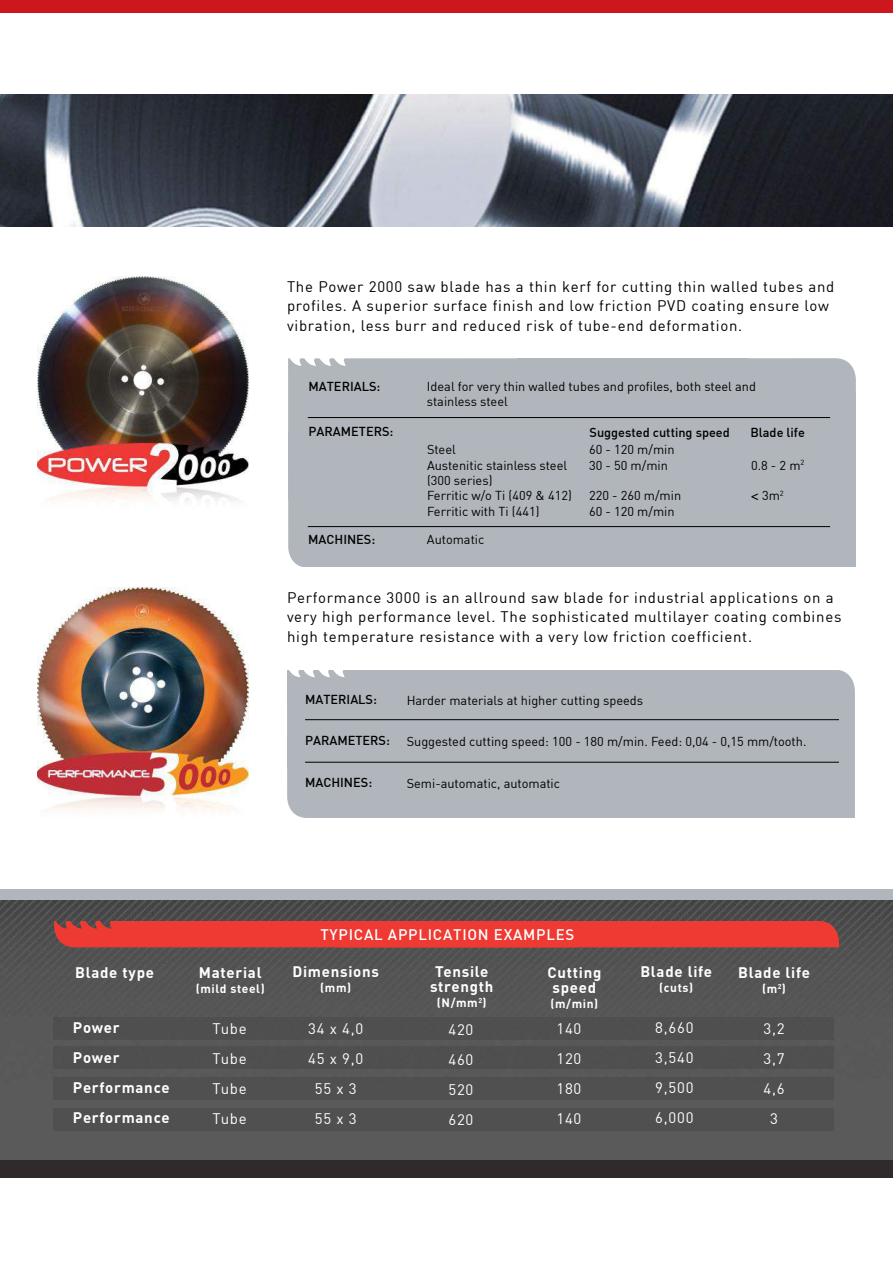
<style>
.page{position:relative;width:893px;height:1263px;background:#fff}
.page>*{position:absolute;margin:0;border:0;box-sizing:border-box;transform-origin:0 0}
.t1{font:15px/19.5px "DIN";letter-spacing:.05em;color:#000}
.t2{font:700 15px/30px "DIN Pro";letter-spacing:.05em;color:#fff;text-align:center}
.t3{font:15px/30px "DIN";letter-spacing:.05em;color:#fff;text-align:justify}
.t4{font:500 15px "DIN";letter-spacing:.05em;color:#fff}
.t5{font:12.75px/15.3px "DIN";color:#000}
.t6{font:500 12.75px "DIN";color:#000}
.t7{font:700 12px "DIN Pro";letter-spacing:.05em;color:#fff}
.s1{font-family:"Helvetica S"}
</style>
<div class="page">
<img style="left:0;top:899px;width:893px;height:261px">
<div style="left:0;top:1160px;width:893px;height:17px;background:#302a2b"></div>
<div style="left:0;top:889px;width:893px;height:10px;background:#b0b6bb"></div>
<div style="left:0;top:0;width:893px;height:12px;background:#cd171e"></div>
<div style="left:54px;top:1108px;width:780px;height:22px;background:#505050"></div>
<div style="left:54px;top:1077px;width:780px;height:23px;background:#505050"></div>
<div style="left:54px;top:1047px;width:780px;height:22px;background:#4f4f4f"></div>
<div style="left:54px;top:921px;width:785px;height:26px;background:#ee3a33"></div>
<div style="left:54px;top:1017px;width:780px;height:22px;background:#4f4f4f"></div>
<img style="left:0;top:95px;width:893px;height:131px">
<div style="left:287px;top:670px;width:568px;height:148px;background:#b0b6bb"></div>
<hr style="left:305px;top:719px;width:534px;height:1px;background:#000">
<hr style="left:305px;top:762px;width:534px;height:1px;background:#000">
<img style="left:37px;top:277px;width:211px;height:225px">
<img style="left:38px;top:588px;width:211px;height:224px">
<div style="left:541px;top:358px;width:76px;height:209px;background:#b0b6bb"></div>
<div style="left:617px;top:358px;width:239px;height:209px;background:#b0b6bb"></div>
<div style="left:288px;top:358px;width:253px;height:209px;background:#b0b6bb"></div>
<hr style="left:308px;top:417px;width:522px;height:1px;background:#000">
<hr style="left:308px;top:526px;width:522px;height:1px;background:#000">
<p class="t1" style="left:287px;top:276px;width:549px">The Power 2000 saw blade has a thin kerf for cutting thin walled tubes and profiles. A superior surface finish and low friction PVD coating ensure low vibration, less burr and reduced risk of tube-end deformation.</p>
<p class="t6" style="left:308px;top:378px;width:73px">MATERIALS:</p>
<p class="t6" style="left:308px;top:423px;width:86px">PARAMETERS:</p>
<p class="t5" style="left:427px;top:378px;width:331px">Ideal for very thin walled tubes and profiles, both steel and stainless steel</p>
<p class="t6" style="left:589px;top:424px;width:142px">SUGGESTED CUTTING SPEED</p>
<p class="t6" style="left:750px;top:424px;width:56px">BLADE LIFE</p>
<p class="t5" style="left:427px;top:442px;width:30px">Steel</p>
<p class="t5" style="left:589px;top:442px;width:87px">60 - 120 m/min</p>
<p class="t5" style="left:427px;top:457px;width:142px">Austenitic stainless steel</p>
<p class="t5" style="left:589px;top:457px;width:80px">30 - 50 m/min</p>
<p class="t5" style="left:751px;top:457px;width:55px">0.8 - 2 m<sup>2</sup></p>
<p class="t5" style="left:427px;top:472px;width:146px">(300 series)<br>Ferritic w/o Ti (409 &amp; 412)</p>
<p class="t5" style="left:589px;top:488px;width:94px">220 - 260 m/min</p>
<p class="t5" style="left:751px;top:488px;width:34px"><span class="s1">&lt;</span> 3m<sup>2</sup></p>
<p class="t5" style="left:427px;top:503px;width:114px">Ferritic with Ti (441)</p>
<p class="t5" style="left:589px;top:503px;width:87px">60 - 120 m/min</p>
<p class="t6" style="left:308px;top:532px;width:69px">MACHINES:</p>
<p class="t5" style="left:427px;top:532px;width:59px">Automatic</p>
<p class="t1" style="left:287px;top:587px;width:556px">Performance 3000 is an allround saw blade for industrial applications on a very high performance level. The sophisticated multilayer coating combines high temperature resistance with a very low friction coefficient.</p>
<p class="t6" style="left:305px;top:691px;width:73px">MATERIALS:</p>
<p class="t6" style="left:305px;top:732px;width:86px">PARAMETERS:</p>
<p class="t6" style="left:305px;top:774px;width:69px">MACHINES:</p>
<p class="t5" style="left:407px;top:692px;width:238px">Harder materials at higher cutting speeds</p>
<p class="t5" style="left:407px;top:733px;width:401px">Suggested cutting speed: 100 - 180 m/min. Feed: 0,04 - 0,15 mm/tooth.</p>
<p class="t5" style="left:407px;top:775px;width:155px">Semi-automatic, automatic</p>
<p class="t4" style="left:320px;top:924px;width:255px">TYPICAL APPLICATION EXAMPLES</p>
<p class="t2" style="left:640px;top:956px;width:73px">Blade life</p>
<p class="t7" style="left:659px;top:980px;width:35px">(cuts)</p>
<p class="t3" style="left:655px;top:1013px;width:40px">8,660<br>3,540<br>9,500<br>6,000</p>
<p class="t2" style="left:430px;top:964px;width:65px;line-height:15px">Tensile strength</p>
<p class="t7" style="left:437px;top:995px;width:51px">(N/mm<sup>2</sup>)</p>
<p class="t3" style="left:448px;top:1014px;width:26px">420<br>460<br>520<br>620</p>
<p class="t2" style="left:292px;top:956px;width:88px">Dimensions</p>
<p class="t7" style="left:320px;top:980px;width:32px">(mm)</p>
<p class="t2" style="left:738px;top:957px;width:73px">Blade life</p>
<p class="t7" style="left:762px;top:980px;width:25px">(m<sup>2</sup>)</p>
<p class="t2" style="left:547px;top:964px;width:56px;line-height:15px">Cutting speed</p>
<p class="t7" style="left:551px;top:995px;width:49px">(m/min)</p>
<p class="t2" style="left:199px;top:957px;width:64px">Material</p>
<p class="t7" style="left:196px;top:980px;width:71px">(mild steel)</p>
<p class="t2" style="left:75px;top:957px;width:80px">Blade type</p>
<p class="t2" style="left:73px;top:1012px;width:98px;text-align:left">Power<br>Power<br>Performance<br>Performance</p>
<p class="t3" style="left:213px;top:1013px;width:36px">Tube Tube Tube Tube</p>
<p class="t3" style="left:308px;top:1013px;width:57px;text-align:center">34 x 4,0<br>45 x 9,0<br>55 x 3<br>55 x 3</p>
<p class="t3" style="left:556px;top:1013px;width:26px">140<br>120<br>180<br>140</p>
<p class="t3" style="left:763px;top:1013px;width:23px;text-align:center">3,2<br>3,7<br>4,6<br>3</p>
</div>
